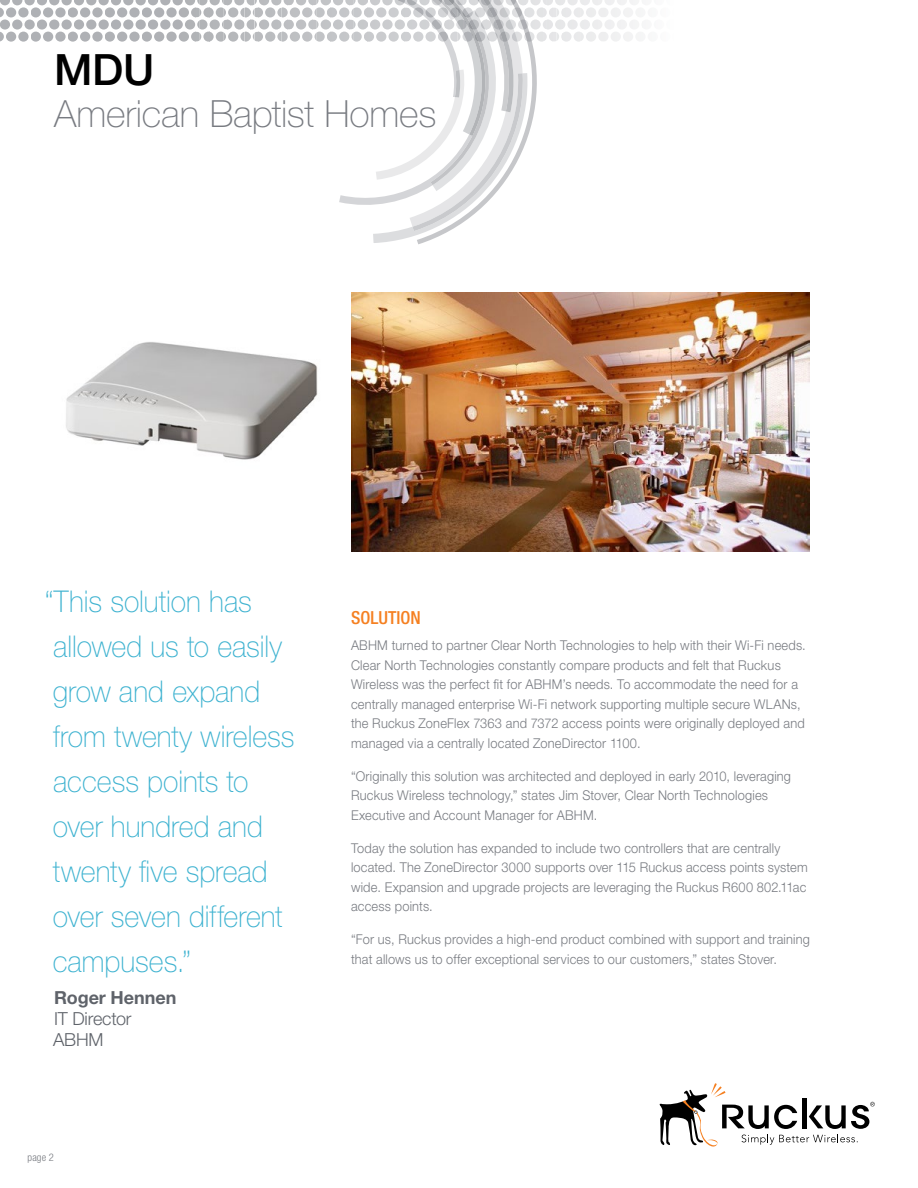
<style>
.page{position:relative;width:918px;height:1188px;background:#fff}
.page>*{position:absolute;margin:0;border:0;box-sizing:border-box;transform-origin:0 0}
.t1{font:500 43.2px "Helvetica Neue LT Std";color:#000}
.t2{font:100 37.5px "Helvetica Neue LT Std";letter-spacing:-.005em;color:#787b81}
.t3{font:100 30px/45px "Helvetica Neue LT Std";color:#3db2d0;scale:.95 1}
.t4{font:300 18px/21px "Helvetica Neue LT Std";letter-spacing:-.01em;color:#5f636a}
.t5{font:700 18px "Helvetica Neue LT Std";letter-spacing:-.005em;color:#5f636a}
.t6{font:500 condensed 18px "Helvetica Neue LT Std";color:#f58021}
.t7{font:300 13.5px/19.5px "Helvetica Neue LT Std";letter-spacing:.015em;color:#787b81;scale:.95 1}
.t8{font:300 condensed 10.5px "Helvetica Neue LT Std";color:#787b81}
</style>
<div class="page">
<div style="left:0;top:0;width:10px;height:5px;background:#afb1b5"></div>
<div style="left:12px;top:0;width:10px;height:5px;background:#afb1b5"></div>
<svg style="left:24px;top:0;width:11px;height:5px"></svg>
<div style="left:37px;top:0;width:10px;height:5px;background:#afb1b5"></div>
<div style="left:49px;top:0;width:10px;height:5px;background:#afb1b5"></div>
<div style="left:62px;top:0;width:10px;height:5px;background:#afb1b5"></div>
<div style="left:74px;top:0;width:10px;height:5px;background:#afb1b5"></div>
<div style="left:86px;top:0;width:10px;height:5px;background:#afb1b5"></div>
<div style="left:99px;top:0;width:10px;height:5px;background:#afb1b5"></div>
<div style="left:111px;top:0;width:10px;height:5px;background:#afb1b5"></div>
<div style="left:123px;top:0;width:10px;height:5px;background:#afb1b5"></div>
<div style="left:136px;top:0;width:10px;height:5px;background:#afb1b5"></div>
<div style="left:148px;top:0;width:10px;height:5px;background:#afb1b5"></div>
<svg style="left:160px;top:0;width:11px;height:5px"></svg>
<svg style="left:0;top:7px;width:4px;height:10px"></svg>
<svg style="left:6px;top:7px;width:10px;height:10px"></svg>
<svg style="left:18px;top:7px;width:11px;height:10px"></svg>
<svg style="left:31px;top:7px;width:10px;height:10px"></svg>
<svg style="left:43px;top:7px;width:10px;height:10px"></svg>
<svg style="left:55px;top:7px;width:11px;height:10px"></svg>
<svg style="left:68px;top:7px;width:10px;height:10px"></svg>
<svg style="left:80px;top:7px;width:10px;height:10px"></svg>
<svg style="left:92px;top:7px;width:11px;height:10px"></svg>
<svg style="left:105px;top:7px;width:10px;height:10px"></svg>
<svg style="left:117px;top:7px;width:10px;height:10px"></svg>
<svg style="left:129px;top:7px;width:11px;height:10px"></svg>
<svg style="left:142px;top:7px;width:10px;height:10px"></svg>
<svg style="left:154px;top:7px;width:10px;height:10px"></svg>
<svg style="left:166px;top:7px;width:11px;height:10px"></svg>
<svg style="left:0;top:19px;width:10px;height:11px"></svg>
<svg style="left:12px;top:19px;width:10px;height:11px"></svg>
<svg style="left:24px;top:19px;width:11px;height:11px"></svg>
<svg style="left:37px;top:19px;width:10px;height:11px"></svg>
<svg style="left:49px;top:19px;width:10px;height:11px"></svg>
<svg style="left:62px;top:19px;width:10px;height:11px"></svg>
<svg style="left:74px;top:19px;width:10px;height:11px"></svg>
<svg style="left:86px;top:19px;width:10px;height:11px"></svg>
<svg style="left:99px;top:19px;width:10px;height:11px"></svg>
<svg style="left:111px;top:19px;width:10px;height:11px"></svg>
<svg style="left:123px;top:19px;width:10px;height:11px"></svg>
<svg style="left:136px;top:19px;width:10px;height:11px"></svg>
<svg style="left:148px;top:19px;width:10px;height:11px"></svg>
<svg style="left:160px;top:19px;width:11px;height:11px"></svg>
<svg style="left:0;top:32px;width:4px;height:10px"></svg>
<div style="left:6px;top:32px;width:10px;height:10px;background:#afb1b5;border-radius:5px"></div>
<svg style="left:18px;top:32px;width:11px;height:10px"></svg>
<div style="left:31px;top:32px;width:10px;height:10px;background:#afb1b5;border-radius:5px"></div>
<div style="left:43px;top:32px;width:10px;height:10px;background:#afb1b5;border-radius:5px"></div>
<svg style="left:55px;top:32px;width:11px;height:10px"></svg>
<div style="left:68px;top:32px;width:10px;height:10px;background:#afb1b5;border-radius:5px"></div>
<div style="left:80px;top:32px;width:10px;height:10px;background:#afb1b5;border-radius:5px"></div>
<svg style="left:92px;top:32px;width:11px;height:10px"></svg>
<div style="left:105px;top:32px;width:10px;height:10px;background:#afb1b5;border-radius:5px"></div>
<div style="left:117px;top:32px;width:10px;height:10px;background:#afb1b5;border-radius:5px"></div>
<svg style="left:129px;top:32px;width:11px;height:10px"></svg>
<div style="left:142px;top:32px;width:10px;height:10px;background:#afb1b5;border-radius:5px"></div>
<div style="left:154px;top:32px;width:10px;height:10px;background:#afb1b5;border-radius:5px"></div>
<svg style="left:166px;top:32px;width:11px;height:10px"></svg>
<svg style="left:173px;top:0;width:464px;height:243px"></svg>
<svg style="left:659px;top:1083px;width:216px;height:64px"></svg>
<img style="left:351px;top:293px;width:459px;height:258px">
<img style="left:66px;top:342px;width:252px;height:118px">
<h1 class="t1" style="left:54px;top:44px;width:102px">MDU</h1>
<h2 class="t2" style="left:54px;top:92px;width:384px">American Baptist Homes</h2>
<h3 class="t3" style="left:45px;top:579px;width:264px">“This solution has allowed us to easily grow and expand from twenty wireless access points to over hundred and twenty five spread over seven different campuses.”</h3>
<h3 class="t5" style="left:54px;top:986px;width:124px">Roger Hennen</h3>
<h3 class="t4" style="left:53px;top:1007px;width:80px">IT Director<br>ABHM</h3>
<p class="t8" style="left:28px;top:1151px;width:28px">page 2</p>
<h3 class="t6" style="left:351px;top:607px;width:71px">SOLUTION</h3>
<p class="t7" style="left:351px;top:636px;width:480px">ABHM turned to partner Clear North Technologies to help with their Wi-Fi needs.<br>Clear North Technologies constantly compare products and felt that Ruckus Wireless was the perfect fit for ABHM’s needs. To accommodate the need for a centrally managed enterprise Wi-Fi network supporting multiple secure WLANs, the Ruckus ZoneFlex 7363 and 7372 access points were originally deployed and managed via a centrally located ZoneDirector 1100.</p>
<p class="t7" style="left:351px;top:766px;width:465px">“Originally this solution was architected and deployed in early 2010, leveraging<br>Ruckus Wireless technology,” states Jim Stover, Clear North Technologies<br>Executive and Account Manager for ABHM.</p>
<p class="t7" style="left:351px;top:838px;width:482px">Today the solution has expanded to include two controllers that are centrally located. The ZoneDirector 3000 supports over 115 Ruckus access points system wide. Expansion and upgrade projects are leveraging the Ruckus R600 802.11ac access points.</p>
<p class="t7" style="left:351px;top:929px;width:485px">“For us, Ruckus provides a high-end product combined with support and training that allows us to offer exceptional services to our customers,” states Stover.</p>
</div>
